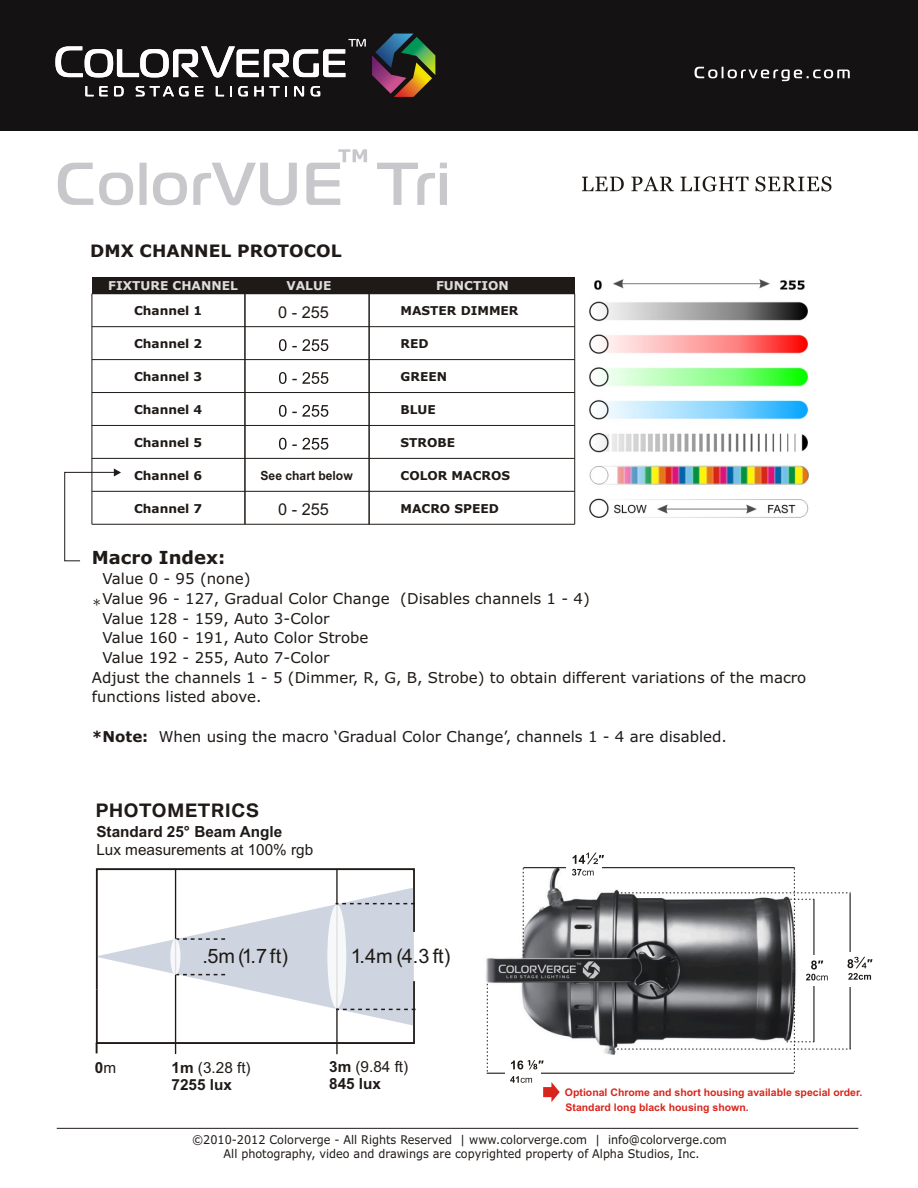
<style>
.page{position:relative;width:918px;height:1188px;background:#fff}
.page>*{position:absolute;margin:0;border:0;box-sizing:border-box;transform-origin:0 0}
.t1{font:36px "Microsoft Uighur";color:#1f1a17}
.t2{font:19.95px "Arial";color:#1f1a17}
.t3{font:700 18px "Verdana";color:#1f1a17}
.t4{font:700 17.85px "BMW Type";letter-spacing:.04em;color:#1f1a17}
.t5{font:700 17.1px "Verdana";color:#1f1a17}
.t6{font:16.35px "Arial";color:#1f1a17}
.t7{font:700 15.3px/17.1px "Arial";color:#1f1a17}
.t8{font:15.3px "Arial";color:#1f1a17}
.t9{font:15px "Verdana";color:#1f1a17}
.t10{font:700 12.6px "Arial";color:#1f1a17;scale:.96 1}
.t11{font:700 12.15px "Verdana";color:#1f1a17}
.t12{font:700 12.15px "Verdana";color:#dedede}
.t13{font:12px/14.5px "Verdana";color:#1f1a17;text-align:center;scale:.94 1}
.t14{font:700 10.5px "Arial";color:#d9261c}
.s1{font-weight:700}
.s2{font-weight:400}
</style>
<div class="page">
<img style="left:486px;top:868px;width:131px;height:200px">
<div style="left:92px;top:277px;width:483px;height:17px;background:#1f1a17"></div>
<hr style="left:92px;top:294px;width:1px;height:230px;background:#1f1a17">
<hr style="left:92px;top:524px;width:153px;height:1px;background:#1f1a17">
<hr style="left:92px;top:491px;width:153px;height:1px;background:#1f1a17">
<hr style="left:92px;top:458px;width:153px;height:1px;background:#1f1a17">
<hr style="left:92px;top:425px;width:153px;height:1px;background:#1f1a17">
<hr style="left:92px;top:392px;width:153px;height:1px;background:#1f1a17">
<hr style="left:92px;top:359px;width:153px;height:1px;background:#1f1a17">
<hr style="left:92px;top:326px;width:153px;height:1px;background:#1f1a17">
<hr style="left:245px;top:294px;width:1px;height:230px;background:#1f1a17">
<hr style="left:245px;top:524px;width:124px;height:1px;background:#1f1a17">
<hr style="left:245px;top:491px;width:124px;height:1px;background:#1f1a17">
<hr style="left:245px;top:458px;width:124px;height:1px;background:#1f1a17">
<hr style="left:245px;top:425px;width:124px;height:1px;background:#1f1a17">
<hr style="left:245px;top:392px;width:124px;height:1px;background:#1f1a17">
<hr style="left:245px;top:359px;width:124px;height:1px;background:#1f1a17">
<hr style="left:245px;top:326px;width:124px;height:1px;background:#1f1a17">
<hr style="left:369px;top:294px;width:1px;height:230px;background:#1f1a17">
<hr style="left:574px;top:294px;width:1px;height:230px;background:#1f1a17">
<hr style="left:369px;top:524px;width:206px;height:1px;background:#1f1a17">
<hr style="left:369px;top:491px;width:206px;height:1px;background:#1f1a17">
<hr style="left:369px;top:458px;width:206px;height:1px;background:#1f1a17">
<hr style="left:369px;top:425px;width:206px;height:1px;background:#1f1a17">
<hr style="left:369px;top:392px;width:206px;height:1px;background:#1f1a17">
<hr style="left:369px;top:359px;width:206px;height:1px;background:#1f1a17">
<hr style="left:369px;top:326px;width:206px;height:1px;background:#1f1a17">
<img style="left:589px;top:279px;width:220px;height:239px">
<svg style="left:279px;top:339px;width:49px;height:12px"></svg>
<svg style="left:279px;top:372px;width:49px;height:12px"></svg>
<svg style="left:279px;top:405px;width:49px;height:12px"></svg>
<svg style="left:279px;top:438px;width:49px;height:12px"></svg>
<svg style="left:64px;top:469px;width:56px;height:92px"></svg>
<svg style="left:582px;top:176px;width:249px;height:16px"></svg>
<svg style="left:58px;top:149px;width:389px;height:56px"></svg>
<hr style="left:487px;top:1073px;width:307px;height:1px;background:#1f1a17">
<div style="left:505px;top:1040px;width:35px;height:46px;background:#fff"></div>
<hr style="left:523px;top:867px;width:272px;height:1px;background:#1f1a17">
<div style="left:566px;top:836px;width:36px;height:46px;background:#fff"></div>
<svg style="left:572px;top:853px;width:32px;height:23px"></svg>
<svg style="left:487px;top:984px;width:1px;height:89px"></svg>
<svg style="left:523px;top:868px;width:1px;height:88px"></svg>
<svg style="left:617px;top:868px;width:255px;height:205px"></svg>
<hr style="left:175px;top:869px;width:1px;height:185px;background:#1f1a17">
<hr style="left:336px;top:869px;width:2px;height:185px;background:#1f1a17">
<svg style="left:95px;top:868px;width:321px;height:185px"></svg>
<div style="left:170px;top:939px;width:10px;height:36px;background:#fff;border-radius:50%;opacity:.85"></div>
<div style="left:327px;top:905px;width:19px;height:103px;background:#fff;border-radius:50%;opacity:.85"></div>
<svg style="left:510px;top:1060px;width:50px;height:42px"></svg>
<div style="left:0;top:0;width:918px;height:131px;background:#141212"></div>
<svg style="left:695px;top:67px;width:155px;height:14px"></svg>
<svg style="left:294px;top:86px;width:10px;height:10px"></svg>
<svg style="left:254px;top:86px;width:33px;height:10px"></svg>
<svg style="left:230px;top:86px;width:2px;height:10px"></svg>
<svg style="left:216px;top:86px;width:8px;height:10px"></svg>
<svg style="left:195px;top:86px;width:8px;height:10px"></svg>
<svg style="left:136px;top:86px;width:53px;height:10px"></svg>
<svg style="left:114px;top:86px;width:10px;height:10px"></svg>
<svg style="left:85px;top:86px;width:23px;height:10px"></svg>
<svg style="left:238px;top:86px;width:10px;height:10px"></svg>
<svg style="left:311px;top:86px;width:9px;height:10px"></svg>
<svg style="left:372px;top:34px;width:63px;height:63px"></svg>
<svg style="left:55px;top:39px;width:311px;height:39px"></svg>
<hr style="left:57px;top:1128px;width:801px;height:1px;background:#1f1a17">
<p class="t5" style="left:90px;top:244px;width:253px">DMX CHANNEL PROTOCOL</p>
<p class="t12" style="left:108px;top:281px;width:131px">FIXTURE CHANNEL</p>
<p class="t12" style="left:287px;top:281px;width:46px">VALUE</p>
<p class="t12" style="left:436px;top:281px;width:74px">FUNCTION</p>
<p class="t11" style="left:134px;top:306px;width:70px">Channel 1</p>
<p class="t11" style="left:134px;top:339px;width:70px">Channel 2</p>
<p class="t11" style="left:134px;top:372px;width:70px">Channel 3</p>
<p class="t11" style="left:134px;top:405px;width:70px">Channel 4</p>
<p class="t11" style="left:134px;top:438px;width:70px">Channel 5</p>
<p class="t11" style="left:134px;top:471px;width:70px">Channel 6</p>
<p class="t11" style="left:134px;top:504px;width:70px">Channel 7</p>
<p class="t11" style="left:401px;top:306px;width:119px">MASTER DIMMER</p>
<p class="t11" style="left:401px;top:339px;width:30px">RED</p>
<p class="t11" style="left:401px;top:372px;width:48px">GREEN</p>
<p class="t11" style="left:401px;top:405px;width:37px">BLUE</p>
<p class="t11" style="left:401px;top:438px;width:56px">STROBE</p>
<p class="t11" style="left:401px;top:471px;width:111px">COLOR MACROS</p>
<p class="t11" style="left:401px;top:504px;width:100px">MACRO SPEED</p>
<p class="t6" style="left:278px;top:306px;width:52px">0 - 255</p>
<p class="t10" style="left:261px;top:471px;width:98px">See chart below</p>
<p class="t6" style="left:278px;top:503px;width:52px">0 - 255</p>
<p class="t3" style="left:92px;top:550px;width:135px">Macro Index:</p>
<p class="t9" style="left:102px;top:573px;width:150px">Value 0 - 95 (none)</p>
<p class="t9" style="left:102px;top:593px;width:489px">Value 96 - 127, Gradual Color Change (Disables channels 1 - 4)</p>
<p class="t9" style="left:102px;top:612px;width:229px">Value 128 - 159, Auto 3-Color</p>
<p class="t9" style="left:102px;top:632px;width:268px">Value 160 - 191, Auto Color Strobe</p>
<p class="t9" style="left:102px;top:652px;width:229px">Value 192 - 255, Auto 7-Color</p>
<p class="t9" style="left:92px;top:671px;width:716px">Adjust the channels 1 - 5 (Dimmer, R, G, B, Strobe) to obtain different variations of the macro</p>
<p class="t9" style="left:92px;top:691px;width:171px">functions listed above.</p>
<p class="t9" style="left:92px;top:730px;width:637px"><span class="s1">*Note:</span> When using the macro ‘Gradual Color Change’, channels 1 - 4 are disabled.</p>
<h1 class="t1" style="left:92px;top:591px;width:11px">*</h1>
<p class="t4" style="left:96px;top:803px;width:165px">PHOTOMETRICS</p>
<p class="t7" style="left:96px;top:825px;width:187px">Standard 25° Beam Angle</p>
<p class="t8" style="left:96px;top:843px;width:218px">Lux measurements at 100% rgb</p>
<p class="t7" style="left:95px;top:1060px;width:23px">0<span class="s2">m</span></p>
<h2 class="t2" style="left:203px;top:948px;width:87px">.5m (1.7 ft)</h2>
<h2 class="t2" style="left:351px;top:948px;width:101px">1.4m (4.3 ft)</h2>
<p class="t7" style="left:172px;top:1060px;width:81px">1m <span class="s2">(3.28 ft)<br></span>7255 lux</p>
<p class="t7" style="left:329px;top:1060px;width:81px">3m <span class="s2">(9.84 ft)<br></span>845 lux</p>
<p class="t14" style="left:565px;top:1088px;width:299px">Optional Chrome and short housing available special order.</p>
<p class="t13" style="left:192px;top:1133px;width:570px">©2010-2012 Colorverge - All Rights Reserved | www.colorverge.com | info@colorverge.com<br>All photography, video and drawings are copyrighted property of Alpha Studios, Inc.</p>
<p class="t14" style="left:566px;top:1103px;width:185px">Standard long black housing shown.</p>
</div>
